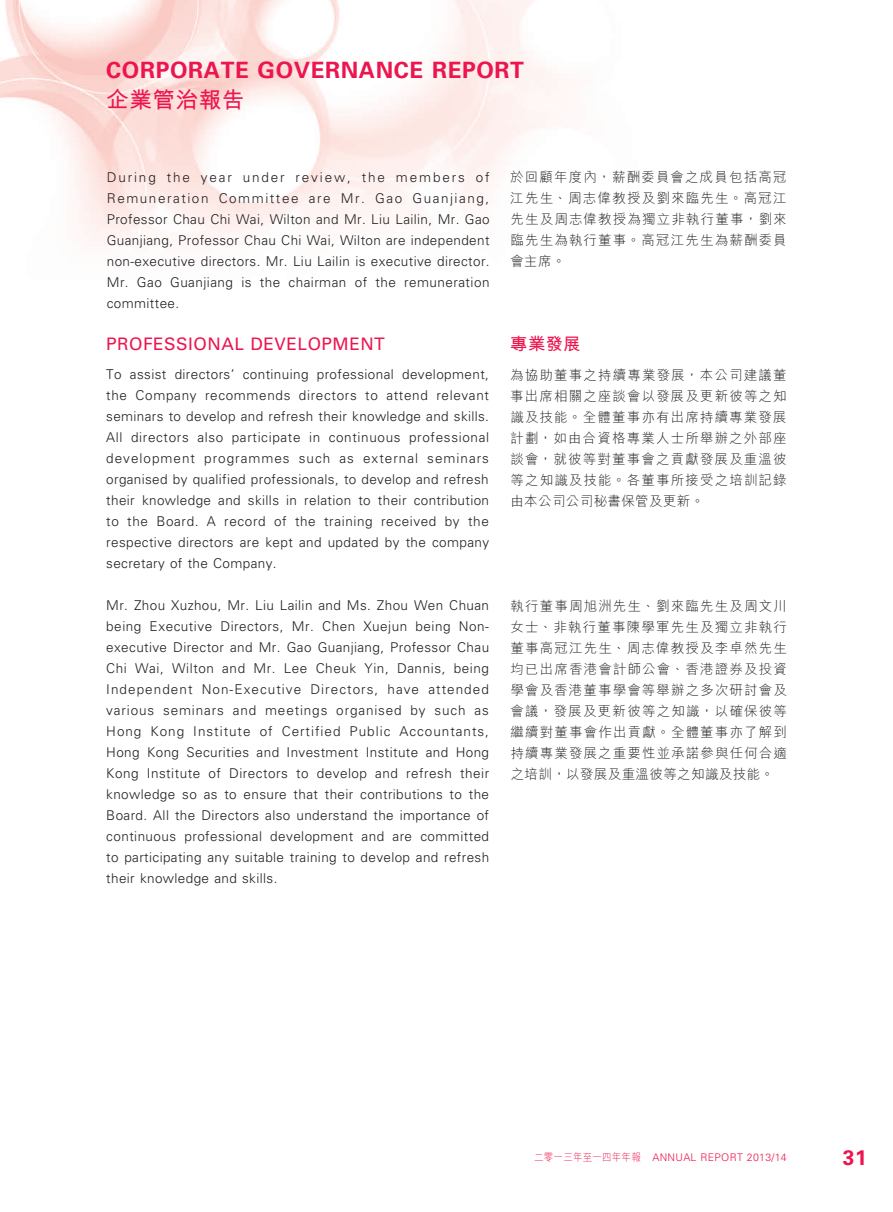
<style>
.page{position:relative;width:893px;height:1212px;background:#fff}
.page>*{position:absolute;margin:0;border:0;box-sizing:border-box;transform-origin:0 0}
.t1{font:700 22.5px "Univers";letter-spacing:.03em;color:#ed154e}
.t2{font:700 22.5px "M Hei HK";letter-spacing:.03em;color:#ed154e}
.t3{font:700 21px "Univers";color:#ed154e}
.t4{font:17.25px "Univers";color:#ed154e}
.t5{font:700 17.25px "M Hei HK";color:#ed154e}
.t6{font:300 13.5px/21px "Univers";letter-spacing:.03em;color:#231f20;text-align:justify}
.t7{font:300 13.5px/21px "M Hei HK";letter-spacing:.085em;color:#231f20;text-align:justify}
.t8{font:300 10.5px "Univers";letter-spacing:.03em;color:#ed154e}
.s1{font-family:"M Hei HK"}
</style>
<div class="page">
<img style="left:0;top:0;width:558px;height:243px">
<h1 class="t1" style="left:106px;top:57px;width:419px">CORPORATE GOVERNANCE REPORT</h1>
<h1 class="t2" style="left:106px;top:83px;width:140px">企業管治報告</h1>
<p class="t6" style="left:107px;top:167px;width:384px">During the year under review, the members of Remuneration Committee are Mr. Gao Guanjiang, Professor Chau Chi Wai, Wilton and Mr. Liu Lailin, Mr. Gao Guanjiang, Professor Chau Chi Wai, Wilton are independent non-executive directors. Mr. Liu Lailin is executive director.<br>Mr. Gao Guanjiang is the chairman of the remuneration committee.</p>
<p class="t4" style="left:106px;top:333px;width:12px">PROFESSIO</p>
<p class="t4" style="left:207px;top:333px;width:56px">NAL DEVELOPME</p>
<p class="t4" style="left:360px;top:333px;width:25px">NT</p>
<p class="t6" style="left:106px;top:364px;width:384px">To assist directors’ continuing professional development, the Company recommends directors to attend relevant seminars to develop and refresh their knowledge and skills.<br>All directors also participate in continuous professional development programmes such as external seminars organised by qualified professionals, to develop and refresh their knowledge and skills in relation to their contribution to the Board. A record of the training received by the respective directors are kept and updated by the company secretary of the Company.</p>
<p class="t6" style="left:106px;top:595px;width:384px">Mr. Zhou Xuzhou, Mr. Liu Lailin and Ms. Zhou Wen Chuan being Executive Directors, Mr. Chen Xuejun being Non&shy;executive Director and Mr. Gao Guanjiang, Professor Chau Chi Wai, Wilton and Mr. Lee Cheuk Yin, Dannis, being Independent Non-Executive Directors, have attended various seminars and meetings organised by such as Hong Kong Institute of Certified Public Accountants, Hong Kong Securities and Investment Institute and Hong Kong Institute of Directors to develop and refresh their knowledge so as to ensure that their contributions to the Board. All the Directors also understand the importance of continuous professional development and are committed to participating any suitable training to develop and refresh their knowledge and skills.</p>
<p class="t7" style="left:510px;top:166px;width:278px">於回顧年度內，薪酬委員會之成員包括高冠江先生、周志偉教授及劉來臨先生。高冠江先生及周志偉教授為獨立非執行董事，劉來臨先生為執行董事。高冠江先生為薪酬委員會主席。</p>
<p class="t5" style="left:510px;top:331px;width:72px">專業發展</p>
<p class="t7" style="left:510px;top:364px;width:278px">為協助董事之持續專業發展，本公司建議董事出席相關之座談會以發展及更新彼等之知識及技能。全體董事亦有出席持續專業發展計劃，如由合資格專業人士所舉辦之外部座談會，就彼等對董事會之貢獻發展及重溫彼等之知識及技能。各董事所接受之培訓記錄由本公司公司秘書保管及更新。</p>
<p class="t7" style="left:510px;top:595px;width:278px">執行董事周旭洲先生、劉來臨先生及周文川女士、非執行董事陳學軍先生及獨立非執行董事高冠江先生、周志偉教授及李卓然先生均已出席香港會計師公會、香港證券及投資學會及香港董事學會等舉辦之多次研討會及會議，發展及更新彼等之知識，以確保彼等繼續對董事會作出貢獻。全體董事亦了解到持續專業發展之重要性並承諾參與任何合適之培訓，以發展及重溫彼等之知識及技能。</p>
<p class="t8" style="left:534px;top:1151px;width:254px"><span class="s1">二零一三年至一四年年報</span> ANNUAL REPORT 2013/14</p>
<h2 class="t3" style="left:843px;top:1145px;width:25px">31</h2>
</div>
